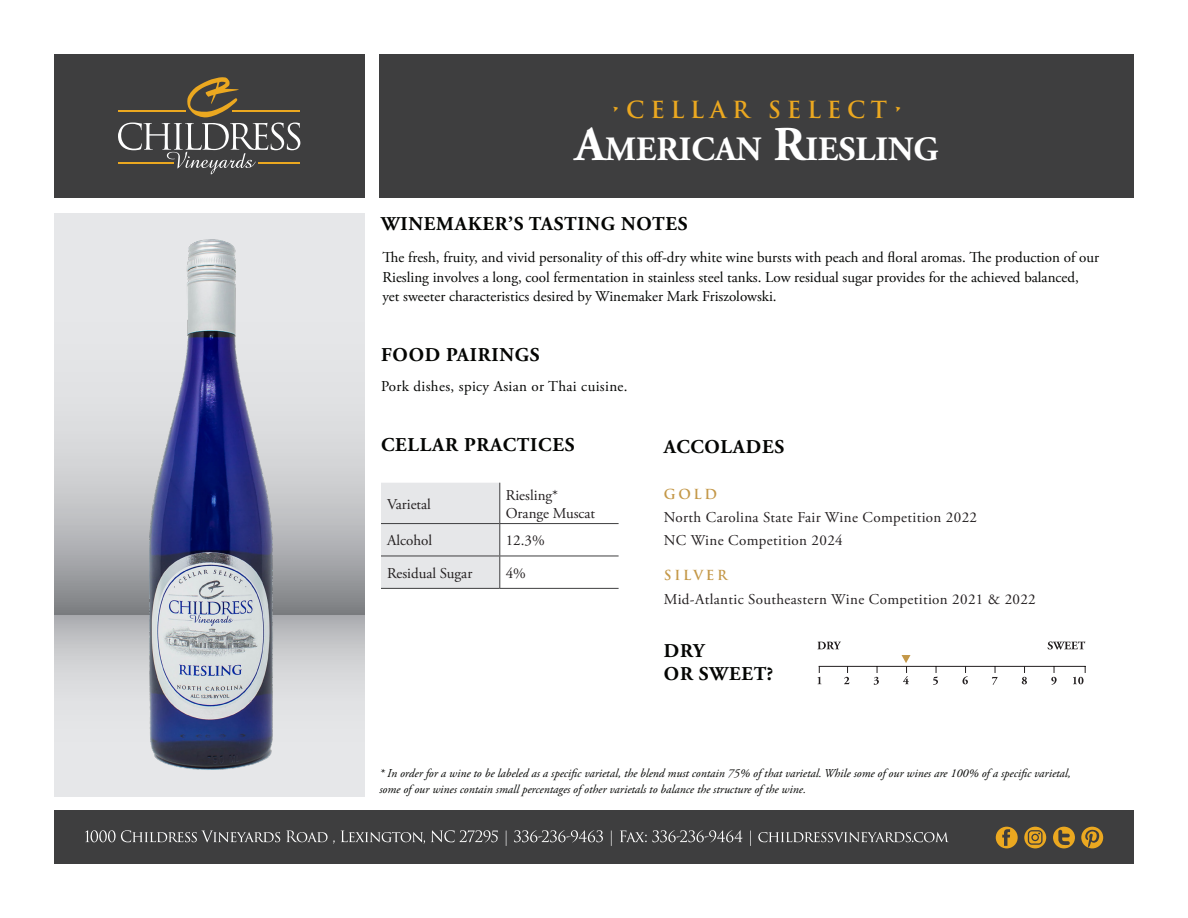
<style>
.page{position:relative;width:1188px;height:918px;background:#fff}
.page>*{position:absolute;margin:0;border:0;box-sizing:border-box;transform-origin:0 0}
.t1{font:700 34.05px "Adobe Garamond Pro";color:#fff}
.t2{font:700 22.95px "Trajan Pro";letter-spacing:.25em;color:#eba820}
.t3{font:700 19.5px/23.4px "Adobe Garamond Pro";letter-spacing:.04em;color:#040503}
.t4{font:15px/19.5px "Adobe Garamond Pro";color:#040503}
.t5{font:15px "Adobe Garamond Pro";letter-spacing:.025em;color:#231f20}
.t6{font:15px "Adobe Garamond Pro";color:#231f20}
.t7{font:15px "Adobe Garamond Pro";letter-spacing:.025em;color:#040503}
.t8{font:700 13.5px "Trajan Pro";letter-spacing:.2em;color:#c49848}
.t9{font:italic 12px/16.5px "Adobe Garamond Pro";color:#040503}
.s1{font-size:48.6px}
</style>
<div class="page">
<div style="left:54px;top:54px;width:310px;height:144px;background:#3e3e3f"></div>
<div style="left:380px;top:54px;width:754px;height:144px;background:#3e3e3f"></div>
<svg style="left:118px;top:77px;width:182px;height:97px"></svg>
<img style="left:54px;top:213px;width:311px;height:583px">
<div style="left:381px;top:483px;width:118px;height:105px;background:#e6e7e9"></div>
<hr style="left:499px;top:483px;width:1px;height:40px;background:#3e3e3f">
<hr style="left:381px;top:523px;width:119px;height:1px;background:#3e3e3f">
<hr style="left:500px;top:523px;width:119px;height:1px;background:#3e3e3f">
<hr style="left:499px;top:524px;width:1px;height:32px;background:#3e3e3f">
<hr style="left:381px;top:556px;width:119px;height:1px;background:#3e3e3f">
<hr style="left:500px;top:556px;width:119px;height:1px;background:#3e3e3f">
<hr style="left:499px;top:556px;width:1px;height:32px;background:#3e3e3f">
<hr style="left:381px;top:588px;width:119px;height:1px;background:#3e3e3f">
<hr style="left:500px;top:588px;width:119px;height:1px;background:#3e3e3f">
<div style="left:54px;top:810px;width:1080px;height:54px;background:#3e3e3f"></div>
<svg style="left:85px;top:830px;width:864px;height:16px"></svg>
<svg style="left:1053px;top:827px;width:22px;height:21px"></svg>
<svg style="left:1081px;top:827px;width:22px;height:21px"></svg>
<svg style="left:996px;top:827px;width:22px;height:21px"></svg>
<svg style="left:1024px;top:827px;width:22px;height:21px"></svg>
<svg style="left:817px;top:642px;width:24px;height:7px"></svg>
<svg style="left:1048px;top:641px;width:37px;height:9px"></svg>
<hr style="left:819px;top:666px;width:267px;height:1px;background:#231f20">
<svg style="left:844px;top:666px;width:5px;height:18px"></svg>
<svg style="left:818px;top:666px;width:3px;height:18px"></svg>
<svg style="left:874px;top:666px;width:5px;height:19px"></svg>
<svg style="left:933px;top:666px;width:5px;height:19px"></svg>
<svg style="left:963px;top:666px;width:5px;height:18px"></svg>
<svg style="left:992px;top:666px;width:6px;height:19px"></svg>
<svg style="left:1022px;top:666px;width:5px;height:18px"></svg>
<svg style="left:1051px;top:666px;width:6px;height:19px"></svg>
<svg style="left:1073px;top:666px;width:13px;height:18px"></svg>
<svg style="left:902px;top:655px;width:9px;height:29px"></svg>
<p class="t2" style="left:611px;top:95px;width:294px">•CELLAR SELECT•</p>
<p class="t1" style="left:575px;top:129px;width:365px"><span class="s1">A</span>MERICAN <span class="s1">R</span>IESLING</p>
<p class="t3" style="left:381px;top:212px;width:308px">WINEMAKER’S TASTING NOTES</p>
<p class="t4" style="left:382px;top:248px;width:718px">The fresh, fruity, and vivid personality of this off-dry white wine bursts with peach and floral aromas. The production of our<br>Riesling involves a long, cool fermentation in stainless steel tanks. Low residual sugar provides for the achieved balanced, yet sweeter characteristics desired by Winemaker Mark Friszolowski.</p>
<p class="t3" style="left:381px;top:344px;width:160px">FOOD PAIRINGS</p>
<p class="t7" style="left:381px;top:378px;width:248px">Pork dishes, spicy Asian or Thai cuisine.</p>
<p class="t3" style="left:381px;top:434px;width:195px">CELLAR PRACTICES</p>
<p class="t6" style="left:387px;top:495px;width:46px">Varietal</p>
<p class="t6" style="left:506px;top:486px;width:54px">Riesling*</p>
<p class="t6" style="left:506px;top:504px;width:91px">Orange Muscat</p>
<p class="t6" style="left:387px;top:531px;width:47px">Alcohol</p>
<p class="t5" style="left:506px;top:531px;width:40px">12.3%</p>
<p class="t6" style="left:387px;top:564px;width:87px">Residual Sugar</p>
<p class="t5" style="left:506px;top:564px;width:22px">4%</p>
<p class="t3" style="left:664px;top:435px;width:122px">ACCOLADES</p>
<p class="t8" style="left:664px;top:486px;width:55px">GOLD</p>
<p class="t5" style="left:664px;top:508px;width:315px">North Carolina State Fair Wine Competition 2022</p>
<p class="t5" style="left:664px;top:531px;width:180px">NC Wine Competition 2024</p>
<p class="t8" style="left:664px;top:566px;width:65px">SILVER</p>
<p class="t5" style="left:664px;top:590px;width:373px">Mid-Atlantic Southeastern Wine Competition 2021 &amp; 2022</p>
<p class="t3" style="left:664px;top:640px;width:111px">DRY<br>OR SWEET?</p>
<p class="t9" style="left:380px;top:765px;width:693px">* In order for a wine to be labeled as a specific varietal, the blend must contain 75% of that varietal. While some of our wines are 100% of a specific varietal, some of our wines contain small percentages of other varietals to balance the structure of the wine.</p>
</div>
